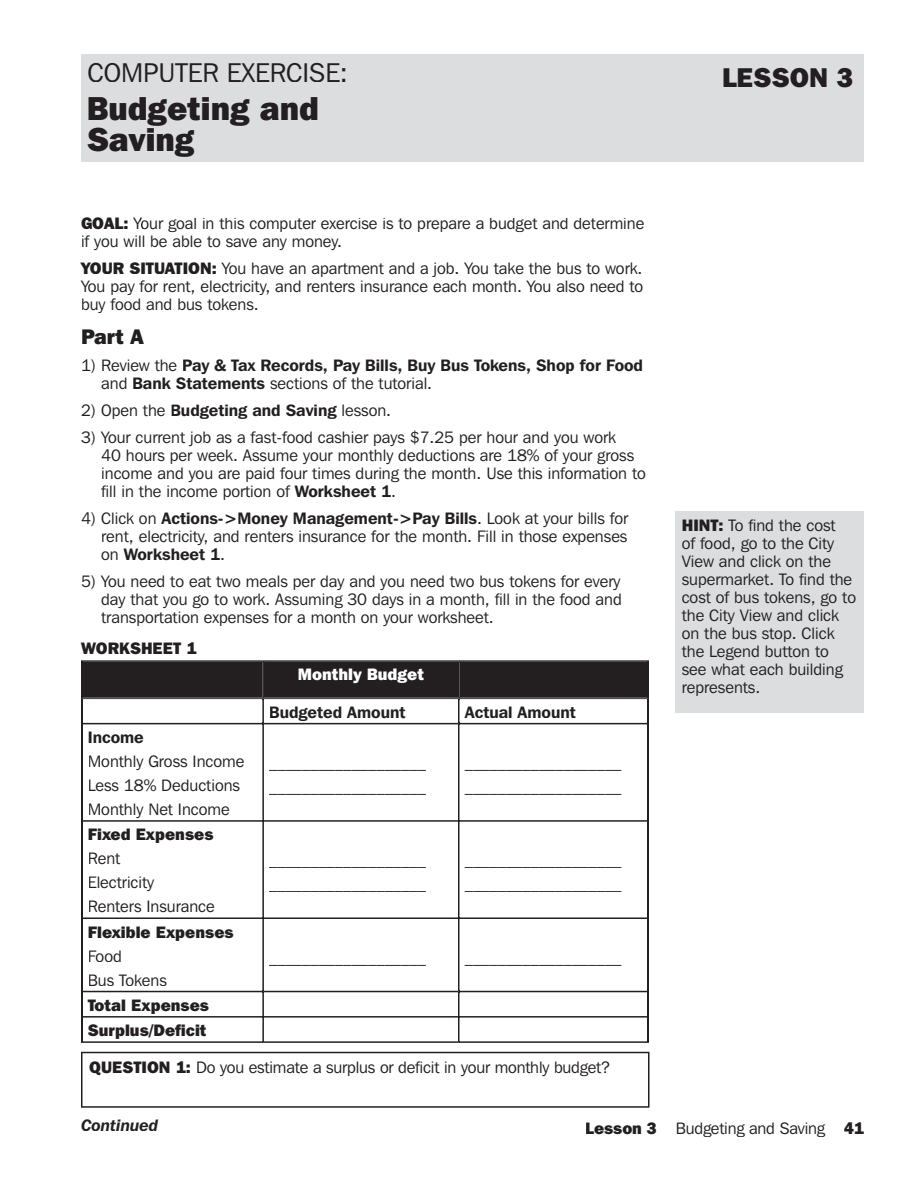
<style>
.page{position:relative;width:918px;height:1188px;background:#fff}
.page>*{position:absolute;margin:0;border:0;box-sizing:border-box;transform-origin:0 0}
.t1{font:800 33px/31.5px "Franklin Gothic IT Cby BT";color:#231f20}
.t2{font:27px "Franklin Gothic IT Cby BT";color:#231f20}
.t3{font:800 27px "Franklin Gothic IT Cby BT";color:#231f20}
.t4{font:800 21px "Franklin Gothic IT Cby BT";color:#231f20}
.t5{font:16.5px/18px "Franklin Gothic IT Cby BT";color:#231f20}
.t6{font:600 16.5px/18px "Franklin Gothic IT Cby BT";color:#231f20}
.t7{font:800 16.5px/25.3px "Franklin Gothic IT Cby BT";color:#231f20}
.t8{font:800 16.5px "Franklin Gothic IT Cby BT";color:#fff}
.t9{font:italic 600 16.5px "Franklin Gothic IT Cby BT";color:#231f20}
.s1{font-weight:800}
.s2{font-weight:400}
.s3{font-weight:600}
</style>
<div class="page">
<svg style="left:81px;top:660px;width:568px;height:383px"></svg>
<div style="left:81px;top:54px;width:783px;height:108px;background:#dcdddf"></div>
<svg style="left:81px;top:1052px;width:568px;height:56px"></svg>
<div style="left:675px;top:511px;width:189px;height:201px;background:#dcdddf"></div>
<h2 class="t2" style="left:88px;top:56px;width:262px">COMPUTER EXERCISE:</h2>
<h2 class="t3" style="left:722px;top:60px;width:133px">LESSON 3</h2>
<h1 class="t1" style="left:87px;top:92px;width:234px">Budgeting and<br>Saving</h1>
<p class="t5" style="left:81px;top:214px;width:489px"><span class="s1">GOAL:</span> Your goal in this computer exercise is to prepare a budget and</p>
<p class="t5" style="left:591px;top:214px;width:55px">termine</p>
<p class="t5" style="left:81px;top:228px;width:563px;line-height:26.4px">if you will be able to save any money.<br><span class="s1">YOUR SITUATION:</span> You have an apartment and a job. You take the bus to work.</p>
<p class="t5" style="left:81px;top:277px;width:564px">You pay for rent, electricity, and renters insurance each month. You also need to buy food and bus tokens.</p>
<p class="t4" style="left:81px;top:323px;width:64px">Part A</p>
<p class="t6" style="left:101px;top:356px;width:543px;text-indent:-20px"><span class="s2">1) Review the</span> Pay &amp; Tax Records, Pay Bills, Buy Bus Tokens, Shop for Food <span class="s2">and</span> Bank Statements <span class="s2">sections of the tutorial.</span></p>
<p class="t6" style="left:81px;top:401px;width:312px"><span class="s2">2) Open the</span> Budgeting and Saving <span class="s2">lesson.</span></p>
<p class="t5" style="left:101px;top:428px;width:546px;text-indent:-20px">3) Your current job as a fast-food cashier pays $7.25 per hour and you work<br>40 hours per week. Assume your monthly deductions are 18% of your gross income and you are paid four times during the month. Use this information to fill in the income portion of <span class="s3">Worksheet 1</span>.</p>
<p class="t5" style="left:101px;top:509px;width:529px;text-align:justify;text-indent:-20px">4) Click on <span class="s3">Actions-&gt;Money Management-&gt;Pay Bills</span>. Look at your bills for rent, electricity, and renters insurance for the month. Fill in those expenses on <span class="s3">Worksheet 1</span>.</p>
<p class="t5" style="left:101px;top:572px;width:522px;text-align:justify;text-indent:-20px">5) You need to eat two meals per day and you need two bus tokens for every day that you go to work. Assuming 30 days in a month, fill in the food and transportation expenses for a month on your worksheet.</p>
<p class="t7" style="left:81px;top:635px;width:117px">WORKSHEET 1</p>
<p class="t8" style="left:298px;top:664px;width:128px">Monthly Budget</p>
<p class="t6" style="left:269px;top:703px;width:138px">Budgeted Amount</p>
<p class="t6" style="left:465px;top:703px;width:113px">Actual Amount</p>
<p class="t6" style="left:88px;top:728px;width:58px">Income</p>
<p class="t5" style="left:88px;top:749px;width:158px;line-height:24px">Monthly Gross Income<br>Less 18% Deductions<br>Monthly Net Income</p>
<p class="t5" style="left:269px;top:749px;width:158px;line-height:24px">___________________ ___________________</p>
<p class="t5" style="left:465px;top:749px;width:158px;line-height:24px">___________________ ___________________</p>
<p class="t7" style="left:88px;top:821px;width:127px">Fixed Expenses</p>
<p class="t5" style="left:88px;top:846px;width:129px;line-height:24px">Rent<br>Electricity<br>Renters Insurance</p>
<p class="t7" style="left:88px;top:919px;width:148px">Flexible Expenses</p>
<p class="t5" style="left:88px;top:944px;width:81px;line-height:24px">Food<br>Bus Tokens</p>
<p class="t7" style="left:88px;top:992px;width:123px">Total Expenses<br>Surplus/Deficit</p>
<p class="t5" style="left:269px;top:846px;width:158px;line-height:24px">___________________ ___________________</p>
<p class="t5" style="left:465px;top:846px;width:158px;line-height:24px">___________________ ___________________</p>
<p class="t5" style="left:269px;top:947px;width:158px">___________________</p>
<p class="t5" style="left:465px;top:947px;width:158px">___________________</p>
<p class="t5" style="left:89px;top:1058px;width:523px"><span class="s1">QUESTION 1:</span> Do you estimate a surplus or deficit in your monthly budget?</p>
<p class="t5" style="left:682px;top:516px;width:176px"><span class="s1">HINT:</span> To find the cost<br>of food, go to the City<br>View and click on the supermarket. To find the cost of bus tokens, go to the City View and click on the bus stop. Click the Legend button to see what each building represents.</p>
<p class="t9" style="left:81px;top:1115px;width:79px">Continued</p>
<p class="t5" style="left:585px;top:1119px;width:280px"><span class="s1">Lesson 3</span> Budgeting and Saving <span class="s1">41</span></p>
</div>
